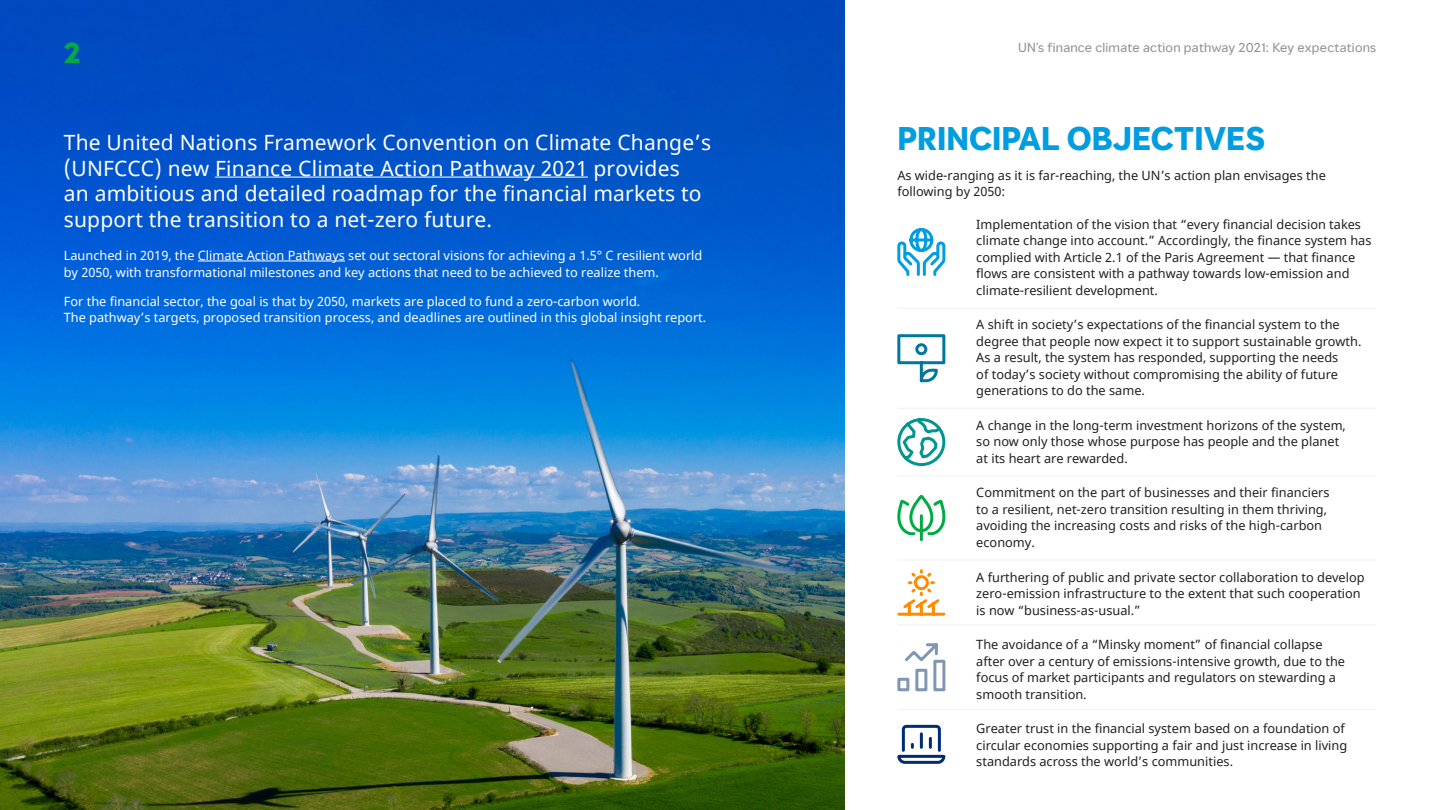
<style>
.page{position:relative;width:1440px;height:810px;background:#fff}
.page>*{position:absolute;margin:0;border:0;box-sizing:border-box;transform-origin:0 0}
.Body_Headline__20_20{font:700 30px "MMC Display";color:#009de0}
.Page_Number{font:700 27px "MMC Display";color:#00ac41}
.Body_Intro__14_17{font:21px/25.5px "Noto Sans";letter-spacing:.01em;color:#fff}
.Body__8_5_11{font:12.75px/16.5px "Noto Sans";color:#202020}
.Body__8_5_11-2{font:12.75px/16.5px "Noto Sans";color:#fff}
.Document_Title{font:12px "MMC Display";letter-spacing:.02em;color:#949494}
</style>
<div class="page">
<img style="left:0;top:0;width:844px;height:810px">
<hr style="left:215px;top:177px;width:373px;height:1px;background:#fff">
<hr style="left:198px;top:261px;width:147px;height:1px;background:#fff">
<svg style="left:897px;top:228px;width:49px;height:48px"></svg>
<hr style="left:897px;top:308px;width:479px;height:1px;background:#f0f0f0">
<hr style="left:897px;top:408px;width:479px;height:1px;background:#f0f0f0">
<hr style="left:897px;top:476px;width:479px;height:1px;background:#f0f0f0">
<hr style="left:897px;top:560px;width:479px;height:1px;background:#f0f0f0">
<hr style="left:897px;top:625px;width:479px;height:1px;background:#f0f0f0">
<hr style="left:897px;top:709px;width:479px;height:1px;background:#f0f0f0">
<svg style="left:897px;top:334px;width:49px;height:49px"></svg>
<svg style="left:897px;top:418px;width:49px;height:49px"></svg>
<svg style="left:897px;top:496px;width:49px;height:46px"></svg>
<svg style="left:897px;top:569px;width:49px;height:47px"></svg>
<svg style="left:897px;top:643px;width:49px;height:49px"></svg>
<svg style="left:897px;top:724px;width:49px;height:40px"></svg>
<p class="Page_Number" style="left:64px;top:35px;width:18px">2</p>
<h3 class="Body_Intro__14_17" style="left:64px;top:130px;width:649px">The United Nations Framework Convention on Climate Change’s (UNFCCC) new Finance Climate Action Pathway 2021 provides<br>an ambitious and detailed roadmap for the financial markets to support the transition to a net-zero future.</h3>
<p class="Body__8_5_11-2" style="left:64px;top:248px;width:640px">Launched in 2019, the Climate Action Pathways set out sectoral visions for achieving a 1.5° C resilient world by 2050, with transformational milestones and key actions that need to be achieved to realize them.</p>
<p class="Body__8_5_11-2" style="left:64px;top:293px;width:644px">For the financial sector, the goal is that by 2050, markets are placed to fund a zero-carbon world.<br>The pathway’s targets, proposed transition process, and deadlines are outlined in this global insight report.</p>
<p class="Document_Title" style="left:1018px;top:39px;width:359px">UN’s finance climate action pathway 2021: Key expectations</p>
<h3 class="Body_Headline__20_20" style="left:897px;top:119px;width:369px">PRINCIPAL OBJECTIVES</h3>
<p class="Body__8_5_11" style="left:897px;top:167px;width:430px">As wide-ranging as it is far-reaching, the UN’s action plan envisages the following by 2050:</p>
<p class="Body__8_5_11" style="left:976px;top:216px;width:397px">Implementation of the vision that “every financial decision takes climate change into account.” Accordingly, the finance system has complied with Article 2.1 of the Paris Agreement — that finance flows are consistent with a pathway towards low-emission and climate-resilient development.</p>
<p class="Body__8_5_11" style="left:976px;top:317px;width:387px">A shift in society’s expectations of the financial system to the degree that people now expect it to support sustainable growth.<br>As a result, the system has responded, supporting the needs<br>of today’s society without compromising the ability of future generations to do the same.</p>
<p class="Body__8_5_11" style="left:976px;top:417px;width:371px">A change in the long-term investment horizons of the system, so now only those whose purpose has people and the planet at its heart are rewarded.</p>
<p class="Body__8_5_11" style="left:976px;top:485px;width:355px">Commitment on the part of businesses and their financiers to a resilient, net-zero transition resulting in them thriving, avoiding the increasing costs and risks of the high-carbon economy.</p>
<p class="Body__8_5_11" style="left:976px;top:569px;width:390px">A furthering of public and private sector collaboration to develop zero-emission infrastructure to the extent that such cooperation is now “business-as-usual.”</p>
<p class="Body__8_5_11" style="left:976px;top:637px;width:370px">The avoidance of a “Minsky moment” of financial collapse after over a century of emissions-intensive growth, due to the focus of market participants and regulators on stewarding a smooth transition.</p>
<p class="Body__8_5_11" style="left:976px;top:721px;width:372px">Greater trust in the financial system based on a foundation of circular economies supporting a fair and just increase in living standards across the world’s communities.</p>
</div>
